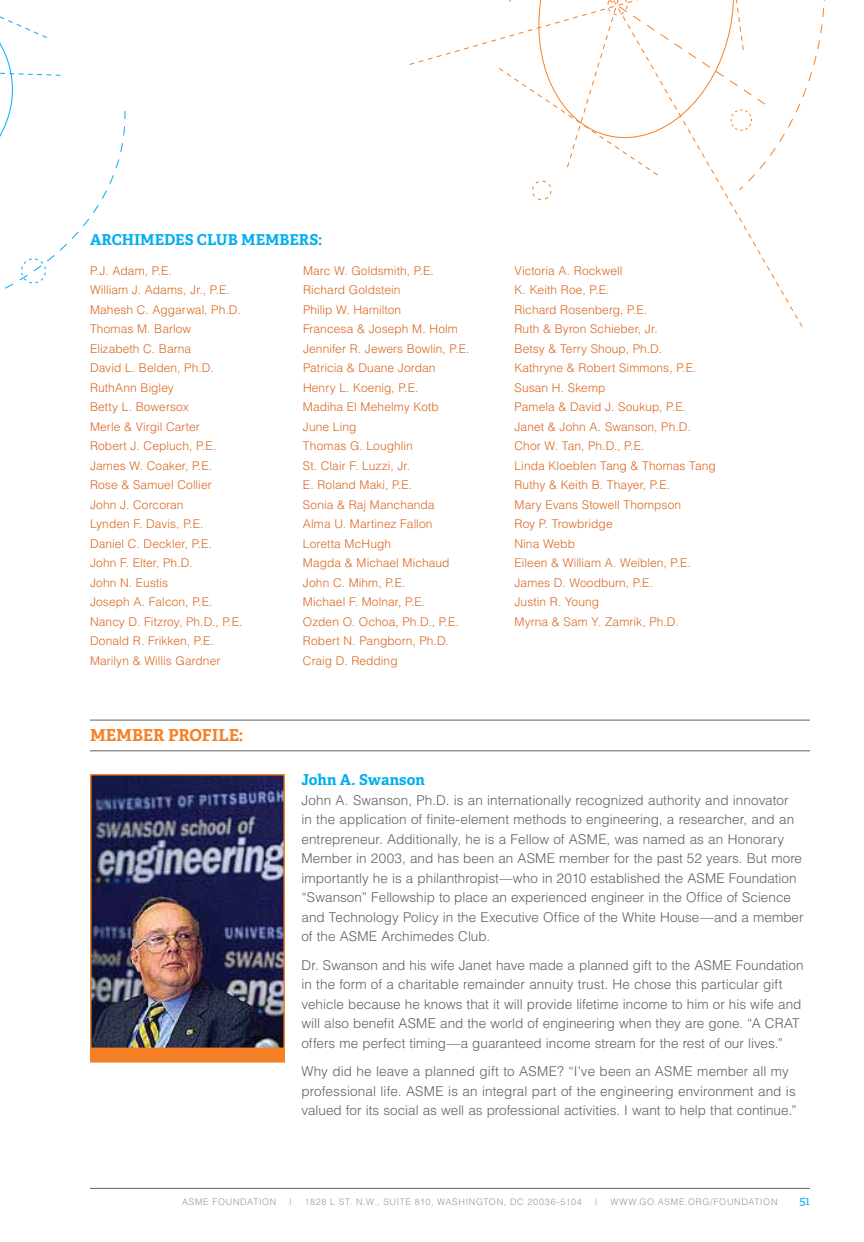
<style>
.page{position:relative;width:864px;height:1242px;background:#fff}
.page>*{position:absolute;margin:0;border:0;box-sizing:border-box;transform-origin:0 0}
.t1{font:700 16.5px "Adelle Basic";color:#f58025}
.t2{font:700 15px "Adelle Basic";letter-spacing:.005em;color:#00aeef}
.t3{font:300 13.5px/19.5px "Helvetica";letter-spacing:.005em;color:#5f6062}
.t4{font:300 12px/19.5px "Helvetica";letter-spacing:.005em;color:#db6821}
.t5{font:12px "Adelle Basic";color:#00aeef}
.t6{font:300 9px "Helvetica";letter-spacing:.075em;color:#979799}
</style>
<div class="page">
<hr style="left:90px;top:720px;width:720px;height:1px;background:#5f6062">
<hr style="left:90px;top:750px;width:720px;height:1px;background:#5f6062">
<img style="left:93px;top:777px;width:189px;height:271px">
<div style="left:90px;top:774px;width:195px;height:288px;border:2px solid #f58025"></div>
<div style="left:90px;top:1048px;width:195px;height:15px;background:#f58025"></div>
<svg style="left:409px;top:0;width:416px;height:200px"></svg>
<svg style="left:0;top:16px;width:126px;height:273px"></svg>
<hr style="left:90px;top:1188px;width:720px;height:1px;background:#5f6062">
<p class="t2" style="left:90px;top:230px;width:62px">ARCHIMEDES</p>
<p class="t2" style="left:197px;top:230px;width:71px">CLUB MEMBE</p>
<p class="t2" style="left:299px;top:230px;width:25px">RS:</p>
<p class="t4" style="left:90px;top:261px;width:154px">P.J. Adam, P.E.<br>William J. Adams, Jr., P.E.<br>Mahesh C. Aggarwal, Ph.D.<br>Thomas M. Barlow<br>Elizabeth C. Barna<br>David L. Belden, Ph.D.<br>RuthAnn Bigley<br>Betty L. Bowersox<br>Merle &amp; Virgil Carter<br>Robert J. Cepluch, P.E.<br>James W. Coaker, P.E.<br>Rose &amp; Samuel Collier<br>John J. Corcoran<br>Lynden F. Davis, P.E.<br>Daniel C. Deckler, P.E.<br>John F. Elter, Ph.D.<br>John N. Eustis<br>Joseph A. Falcon, P.E.<br>Nancy D. Fitzroy, Ph.D., P.E.<br>Donald R. Frikken, P.E.<br>Marilyn &amp; Willis Gardner</p>
<p class="t4" style="left:303px;top:261px;width:168px">Marc W. Goldsmith, P.E.<br>Richard Goldstein<br>Philip W. Hamilton<br>Francesa &amp; Joseph M. Holm<br>Jennifer R. Jewers Bowlin, P.E.<br>Patricia &amp; Duane Jordan<br>Henry L. Koenig, P.E.<br>Madiha El Mehelmy Kotb<br>June Ling<br>Thomas G. Loughlin<br>St. Clair F. Luzzi, Jr.<br>E. Roland Maki, P.E.<br>Sonia &amp; Raj Manchanda<br>Alma U. Martinez Fallon<br>Loretta McHugh<br>Magda &amp; Michael Michaud<br>John C. Mihm, P.E.<br>Michael F. Molnar, P.E.<br>Ozden O. Ochoa, Ph.D., P.E.<br>Robert N. Pangborn, Ph.D.<br>Craig D. Redding</p>
<p class="t1" style="left:90px;top:725px;width:155px">MEMBER PROFILE:</p>
<p class="t4" style="left:514px;top:261px;width:203px">Victoria A. Rockwell<br>K. Keith Roe, P.E.<br>Richard Rosenberg, P.E.<br>Ruth &amp; Byron Schieber, Jr.<br>Betsy &amp; Terry Shoup, Ph.D.<br>Kathryne &amp; Robert Simmons, P.E.<br>Susan H. Skemp<br>Pamela &amp; David J. Soukup, P.E.<br>Janet &amp; John A. Swanson, Ph.D.<br>Chor W. Tan, Ph.D., P.E.<br>Linda Kloeblen Tang &amp; Thomas Tang<br>Ruthy &amp; Keith B. Thayer, P.E.<br>Mary Evans Stowell Thompson<br>Roy P. Trowbridge<br>Nina Webb<br>Eileen &amp; William A. Weiblen, P.E.<br>James D. Woodburn, P.E.<br>Justin R. Young<br>Myrna &amp; Sam Y. Zamrik, Ph.D.</p>
<p class="t2" style="left:302px;top:770px;width:125px">JOHN A. SWANSON</p>
<p class="t3" style="left:301px;top:790px;width:504px">John A. Swanson, Ph.D. is an internationally recognized authority and innovator<br>in the application of finite-element methods to engineering, a researcher, and an entrepreneur. Additionally, he is a Fellow of ASME, was named as an Honorary Member in 2003, and has been an ASME member for the past 52 years. But more importantly he is a philanthropist—who in 2010 established the ASME Foundation “Swanson” Fellowship to place an experienced engineer in the Office of Science and Technology Policy in the Executive Office of the White House—and a member of the ASME Archimedes Club.</p>
<p class="t3" style="left:301px;top:955px;width:504px">Dr. Swanson and his wife Janet have made a planned gift to the ASME Foundation in the form of a charitable remainder annuity trust. He chose this particular gift vehicle because he knows that it will provide lifetime income to him or his wife and will also benefit ASME and the world of engineering when they are gone. “A CRAT offers me perfect timing—a guaranteed income stream for the rest of our lives.”</p>
<p class="t3" style="left:301px;top:1061px;width:497px">Why did he leave a planned gift to ASME? “I’ve been an ASME member all my professional life. ASME is an integral part of the engineering environment and is valued for its social as well as professional activities. I want to help that continue.”</p>
<p class="t6" style="left:182px;top:1196px;width:96px">ASME FOUNDATION</p>
<p class="t6" style="left:290px;top:1196px;width:3px">|</p>
<p class="t6" style="left:305px;top:1196px;width:91px">1828 L St. N.W., Suite</p>
<p class="t6" style="left:415px;top:1196px;width:30px">810, Washin</p>
<p class="t6" style="left:476px;top:1196px;width:107px">gton, DC 20036-5104</p>
<p class="t6" style="left:595px;top:1196px;width:3px">|</p>
<p class="t6" style="left:610px;top:1196px;width:10px">WWW</p>
<p class="t6" style="left:637px;top:1196px;width:29px">.go.asme</p>
<p class="t6" style="left:685px;top:1196px;width:49px">.orG/foundati</p>
<p class="t6" style="left:763px;top:1196px;width:14px">on</p>
<p class="t5" style="left:800px;top:1194px;width:12px">51</p>
</div>
